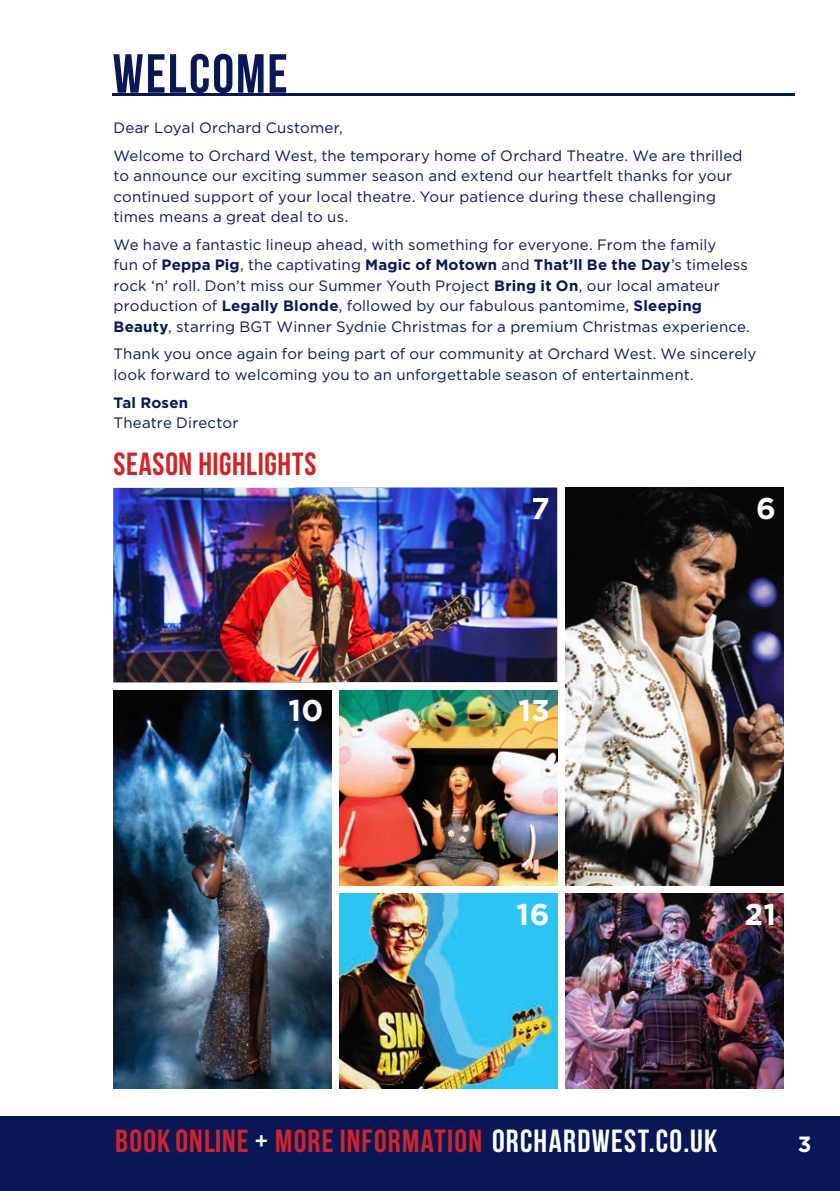
<style>
.page{position:relative;width:840px;height:1191px;background:#fff}
.page>*{position:absolute;margin:0;border:0;box-sizing:border-box;transform-origin:0 0}
.t1{font:700 55px "Bebas Neue";letter-spacing:.035em;color:#091855}
.t2{font:700 32px "Bebas Neue";letter-spacing:.035em;color:#d1232a}
.t3{font:700 30px "Gotham";letter-spacing:.01em;color:#fff}
.t4{font:700 22px "Gotham";color:#fff}
.t5{font:15px/20.4px "Gotham";letter-spacing:.01em;color:#091855}
.s1{font-weight:700}
.s2{color:#fff}
</style>
<div class="page">
<img style="left:565px;top:893px;width:217px;height:195px">
<img style="left:113px;top:690px;width:218px;height:398px">
<img style="left:339px;top:690px;width:218px;height:195px">
<img style="left:339px;top:893px;width:218px;height:195px">
<div style="left:0;top:1116px;width:839px;height:75px;background:#091855"></div>
<hr style="left:112px;top:93px;width:682px;height:3px;background:#091855">
<img style="left:113px;top:488px;width:443px;height:194px">
<img style="left:565px;top:487px;width:217px;height:398px">
<p class="t1" style="left:112px;top:44px;width:176px">WELCOME</p>
<p class="t5" style="left:113px;top:117px;width:231px">Dear Loyal Orchard Customer,</p>
<p class="t5" style="left:113px;top:145px;width:630px">Welcome to Orchard West, the temporary home of Orchard Theatre. We are thrilled to announce our exciting summer season and extend our heartfelt thanks for your continued support of your local theatre. Your patience during these challenging times means a great deal to us.</p>
<p class="t5" style="left:113px;top:234px;width:637px">We have a fantastic lineup ahead, with something for everyone. From the family<br>fun of <span class="s1">Peppa Pig</span>, the captivating <span class="s1">Magic of Motown</span> and <span class="s1">That’ll Be the Day</span>’s timeless rock ‘n’ roll. Don’t miss our Summer Youth Project <span class="s1">Bring it On</span>, our local amateur production of <span class="s1">Legally Blonde</span>, followed by our fabulous pantomime, <span class="s1">Sleeping Beauty</span>, starring BGT Winner Sydnie Christmas for a premium Christmas experience.</p>
<p class="t5" style="left:113px;top:344px;width:644px">Thank you once again for being part of our community at Orchard West. We sincerely look forward to welcoming you to an unforgettable season of entertainment.</p>
<p class="t5" style="left:113px;top:392px;width:126px"><span class="s1">Tal Rosen<br></span>Theatre Director</p>
<p class="t2" style="left:113px;top:446px;width:204px">SEASON HIGHLIGHTS</p>
<p class="t3" style="left:288px;top:690px;width:36px">10</p>
<p class="t3" style="left:531px;top:488px;width:20px">7</p>
<p class="t3" style="left:755px;top:488px;width:21px">6</p>
<p class="t3" style="left:518px;top:690px;width:33px">13</p>
<p class="t3" style="left:516px;top:894px;width:35px">16</p>
<p class="t3" style="left:744px;top:894px;width:33px">21</p>
<p class="t2" style="left:115px;top:1123px;width:603px">BOOK ONLINE <span class="s2">+</span> MORE INFORMATION <span class="s2">ORCHARDWEST.CO.UK</span></p>
<p class="t4" style="left:797px;top:1129px;width:15px">3</p>
</div>
